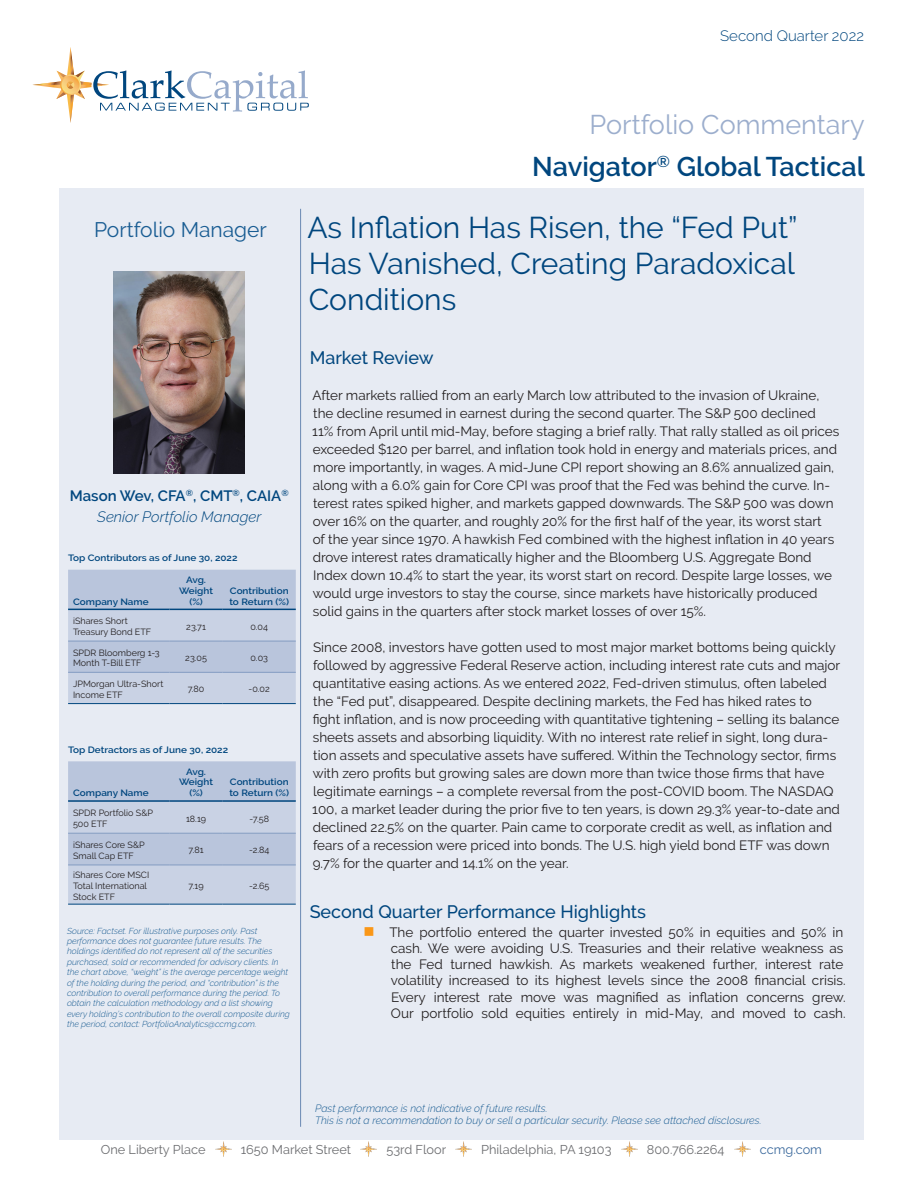
<style>
.page{position:relative;width:918px;height:1188px;background:#fff}
.page>*{position:absolute;margin:0;border:0;box-sizing:border-box;transform-origin:0 0}
.New___Title{font:30px/36px "Raleway";color:#00467e;text-align:justify}
.t1{font:600 27px/42.2px "Raleway";color:#00467e;text-align:right}
.t2{font:21px "Raleway";color:#1a5d93}
.New___Subhead{font:500 18px "Raleway";color:#00467e}
.New___Title-2{font:500 18px "Raleway";letter-spacing:-.005em;color:#00467e}
.t3{font:italic 300 15px/21px "Raleway";color:#00467e;text-align:center}
.t4{font:300 15px "Raleway";color:#00467e}
.New___Body_Text{font:13.5px/18px "Raleway";color:#231f20}
.t5{font:12.75px "Raleway";color:#6c6d70}
.t6{font:12.75px "Raleway";color:#3c6a9d}
.t7{font:italic 300 10.5px/12.6px "Raleway";color:#1a5d93}
.t8{font:600 9.15px/10.9px "Raleway";color:#00467e;text-align:center;scale:1.09 1}
.t9{font:9px/10.8px "Raleway";color:#231f20}
.t10{font:italic 300 8.7px/10.4px "Raleway";color:#1a5d93}
.s1{font-weight:600;font-style:normal}
.s2{font-weight:400;color:#9caecd}
</style>
<div class="page">
<div style="left:60px;top:188px;width:804px;height:951px;background:#e7ebf3"></div>
<img style="left:113px;top:271px;width:132px;height:202px">
<svg style="left:32px;top:47px;width:277px;height:76px"></svg>
<img style="left:215px;top:1141px;width:16px;height:16px">
<img style="left:361px;top:1141px;width:16px;height:16px">
<img style="left:456px;top:1141px;width:15px;height:16px">
<img style="left:621px;top:1141px;width:16px;height:16px">
<img style="left:734px;top:1141px;width:16px;height:16px">
<hr style="left:300px;top:209px;width:1px;height:918px;background:#6b89b4">
<svg style="left:68px;top:570px;width:228px;height:133px"></svg>
<hr style="left:68px;top:609px;width:102px;height:1px;background:#00467e">
<hr style="left:170px;top:609px;width:53px;height:1px;background:#00467e">
<hr style="left:223px;top:609px;width:73px;height:1px;background:#00467e">
<hr style="left:68px;top:641px;width:102px;height:1px;background:#829bc1">
<hr style="left:170px;top:641px;width:53px;height:1px;background:#829bc1">
<hr style="left:223px;top:641px;width:73px;height:1px;background:#829bc1">
<hr style="left:68px;top:672px;width:102px;height:1px;background:#829bc1">
<hr style="left:170px;top:672px;width:53px;height:1px;background:#829bc1">
<hr style="left:223px;top:672px;width:73px;height:1px;background:#829bc1">
<hr style="left:68px;top:703px;width:102px;height:1px;background:#00467e">
<hr style="left:170px;top:703px;width:53px;height:1px;background:#00467e">
<hr style="left:223px;top:703px;width:73px;height:1px;background:#00467e">
<svg style="left:68px;top:761px;width:228px;height:143px"></svg>
<hr style="left:68px;top:800px;width:102px;height:2px;background:#00467e">
<hr style="left:170px;top:800px;width:53px;height:2px;background:#00467e">
<hr style="left:223px;top:800px;width:73px;height:2px;background:#00467e">
<hr style="left:68px;top:833px;width:102px;height:1px;background:#829bc1">
<hr style="left:170px;top:833px;width:53px;height:1px;background:#829bc1">
<hr style="left:223px;top:833px;width:73px;height:1px;background:#829bc1">
<hr style="left:68px;top:865px;width:102px;height:1px;background:#829bc1">
<hr style="left:170px;top:865px;width:53px;height:1px;background:#829bc1">
<hr style="left:223px;top:865px;width:73px;height:1px;background:#829bc1">
<hr style="left:68px;top:904px;width:102px;height:1px;background:#00467e">
<hr style="left:170px;top:904px;width:53px;height:1px;background:#00467e">
<hr style="left:223px;top:904px;width:73px;height:1px;background:#00467e">
<p class="t4" style="left:720px;top:27px;width:145px">Second Quarter 2022</p>
<h3 class="t2" style="left:94px;top:218px;width:174px">Portfolio Manager</h3>
<p class="t3" style="left:70px;top:485px;width:220px"><span class="s1">Mason Wev, CFA</span><sup>®</sup><span class="s1">, CMT</span><sup>®</sup><span class="s1">, CAIA</span><sup>®<br></sup>Senior Portfolio Manager</p>
<p class="t8" style="left:68px;top:553px;width:157px">Top Contributors as of June 30, 2022</p>
<p class="t8" style="left:73px;top:596px;width:71px">Company Name</p>
<p class="t8" style="left:179px;top:574px;width:33px">Avg.<br>Weight (%)</p>
<p class="t8" style="left:229px;top:585px;width:56px;text-align:left">Contribution to Return (%)</p>
<p class="t9" style="left:73px;top:616px;width:80px">iShares Short<br>Treasury Bond ETF</p>
<p class="t9" style="left:186px;top:621px;width:21px">23.71</p>
<p class="t9" style="left:250px;top:621px;width:19px">0.04</p>
<p class="t9" style="left:73px;top:647px;width:88px">SPDR Bloomberg 1-3<br>Month T-Bill ETF</p>
<p class="t9" style="left:185px;top:652px;width:23px">23.05</p>
<p class="t9" style="left:250px;top:652px;width:19px">0.03</p>
<p class="t9" style="left:73px;top:678px;width:92px">JPMorgan Ultra-Short<br>Income ETF</p>
<p class="t9" style="left:188px;top:684px;width:18px">7.80</p>
<p class="t9" style="left:249px;top:684px;width:23px">-0.02</p>
<p class="t8" style="left:68px;top:744px;width:148px">Top Detractors as of June 30, 2022</p>
<p class="t8" style="left:73px;top:788px;width:71px">Company Name</p>
<p class="t8" style="left:179px;top:766px;width:33px">Avg.<br>Weight (%)</p>
<p class="t8" style="left:229px;top:777px;width:56px;text-align:left">Contribution to Return (%)</p>
<p class="t9" style="left:73px;top:808px;width:81px">SPDR Portfolio S&amp;P<br>500 ETF</p>
<p class="t9" style="left:186px;top:813px;width:22px">18.19</p>
<p class="t9" style="left:249px;top:813px;width:21px">-7.58</p>
<p class="t9" style="left:73px;top:839px;width:73px">iShares Core S&amp;P<br>Small Cap ETF</p>
<p class="t9" style="left:189px;top:845px;width:17px">7.81</p>
<p class="t9" style="left:249px;top:845px;width:22px">-2.84</p>
<p class="t9" style="left:73px;top:869px;width:78px">iShares Core MSCI<br>Total International<br>Stock ETF</p>
<p class="t9" style="left:189px;top:880px;width:17px">7.19</p>
<p class="t9" style="left:249px;top:880px;width:22px">-2.65</p>
<p class="t10" style="left:67px;top:926px;width:224px">Source: Factset. For illustrative purposes only. Past performance does not guarantee future results. The holdings identified do not represent all of the securities purchased, sold or recommended for advisory clients. In the chart above, “weight” is the average percentage weight of the holding during the period, and “contribution” is the contribution to overall performance during the period. To obtain the calculation methodology and a list showing every holding’s contribution to the overall composite during the period, contact: PortfolioAnalytics@ccmg.com.</p>
<h2 class="t1" style="left:532px;top:103px;width:334px"><span class="s2">Portfolio Commentary<br></span>Navigator<sup>®</sup> Global Tactical</h2>
<p class="New___Title" style="left:308px;top:210px;width:491px">As Inflation Has Risen, the “Fed Put” Has Vanished, Creating Paradoxical Conditions</p>
<p class="New___Title-2" style="left:310px;top:347px;width:125px">Market Review</p>
<p class="New___Body_Text" style="left:312px;top:386px;width:528px">After markets rallied from an early March low attributed to the invasion of Ukraine, the decline resumed in earnest during the second quarter. The S&amp;P 500 declined 11% from April until mid-May, before staging a brief rally. That rally stalled as oil prices exceeded $120 per barrel, and inflation took hold in energy and materials prices, and more importantly, in wages. A mid-June CPI report showing an 8.6% annualized gain, along with a 6.0% gain for Core CPI was proof that the Fed was behind the curve. In&shy;terest rates spiked higher, and markets gapped downwards. The S&amp;P 500 was down over 16% on the quarter, and roughly 20% for the first half of the year, its worst start<br>of the year since 1970. A hawkish Fed combined with the highest inflation in 40 years drove interest rates dramatically higher and the Bloomberg U.S. Aggregate Bond Index down 10.4% to start the year, its worst start on record. Despite large losses, we would urge investors to stay the course, since markets have historically produced solid gains in the quarters after stock market losses of over 15%.</p>
<p class="New___Body_Text" style="left:312px;top:638px;width:530px">Since 2008, investors have gotten used to most major market bottoms being quickly followed by aggressive Federal Reserve action, including interest rate cuts and major quantitative easing actions. As we entered 2022, Fed-driven stimulus, often labeled the “Fed put”, disappeared. Despite declining markets, the Fed has hiked rates to fight inflation, and is now proceeding with quantitative tightening – selling its balance sheets assets and absorbing liquidity. With no interest rate relief in sight, long dura&shy;tion assets and speculative assets have suffered. Within the Technology sector, firms with zero profits but growing sales are down more than twice those firms that have legitimate earnings – a complete reversal from the post-COVID boom. The NASDAQ 100, a market leader during the prior five to ten years, is down 29.3% year-to-date and declined 22.5% on the quarter. Pain came to corporate credit as well, as inflation and fears of a recession were priced into bonds. The U.S. high yield bond ETF was down 9.7% for the quarter and 14.1% on the year.</p>
<p class="New___Subhead" style="left:310px;top:901px;width:338px">Second Quarter Performance Highlights</p>
<p class="New___Body_Text" style="left:389px;top:924px;width:458px;line-height:16.2px">The portfolio entered the quarter invested 50% in equities and 50% in cash. We were avoiding U.S. Treasuries and their relative weakness as the Fed turned hawkish. As markets weakened further, interest rate volatility increased to its highest levels since the 2008 financial crisis.<br>Every interest rate move was magnified as inflation concerns grew.<br>Our portfolio sold equities entirely in mid-May, and moved to cash.</p>
<p class="t7" style="left:315px;top:1102px;width:448px">Past performance is not indicative of future results.<br>This is not a recommendation to buy or sell a particular security. Please see attached disclosures.</p>
<p class="t5" style="left:101px;top:1142px;width:106px">One Liberty Place</p>
<p class="t5" style="left:241px;top:1142px;width:112px">1650 Market Street</p>
<p class="t5" style="left:386px;top:1142px;width:61px">53rd Floor</p>
<p class="t5" style="left:481px;top:1142px;width:132px">Philadelphia, PA 19103</p>
<p class="t5" style="left:647px;top:1142px;width:79px">800.766.2264</p>
<p class="t6" style="left:760px;top:1142px;width:64px">ccmg.com</p>
</div>
